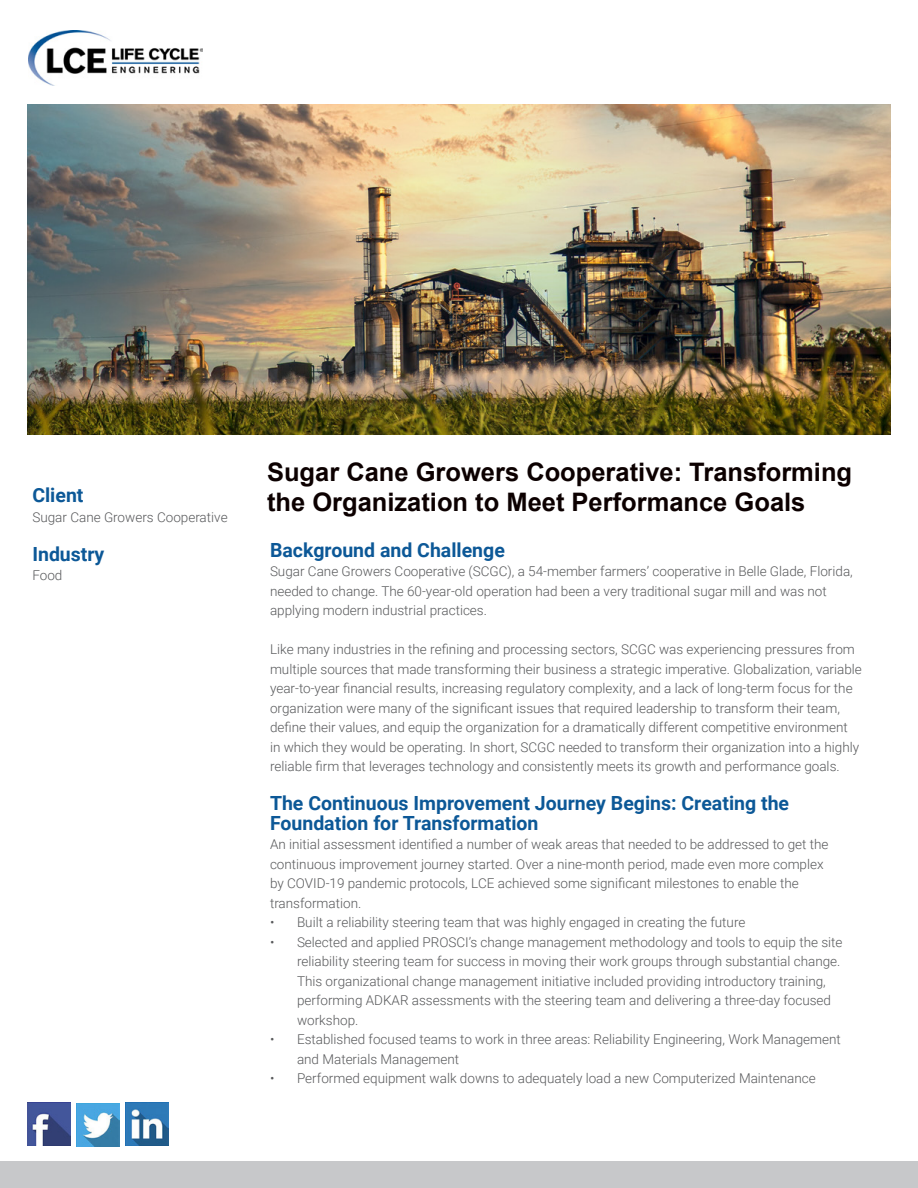
<style>
.page{position:relative;width:918px;height:1188px;background:#fff}
.page>*{position:absolute;margin:0;border:0;box-sizing:border-box;transform-origin:0 0}
.t1{font:700 25.5px/30px "Arial";color:#0c0000}
.t2{font:700 19.5px/19.5px "Roboto";color:#0c5897}
.t3{font:300 13.5px/19.5px "Roboto";color:#58595b}
</style>
<div class="page">
<img style="left:27px;top:104px;width:864px;height:331px">
<div style="left:0;top:1161px;width:918px;height:27px;background:#c7c8ca"></div>
<img style="left:27px;top:1103px;width:43px;height:43px">
<img style="left:76px;top:1103px;width:43px;height:44px">
<img style="left:125px;top:1103px;width:44px;height:43px">
<img style="left:29px;top:30px;width:174px;height:55px">
<h2 class="t2" style="left:32px;top:485px;width:53px">Client</h2>
<p class="t3" style="left:32px;top:507px;width:197px">Sugar Cane Growers Cooperative</p>
<h2 class="t2" style="left:32px;top:544px;width:74px">Industry</h2>
<p class="t3" style="left:32px;top:565px;width:32px">Food</p>
<h1 class="t1" style="left:267px;top:457px;width:587px">Sugar Cane Growers Cooperative: Transforming the Organization to Meet Performance Goals</h1>
<h2 class="t2" style="left:270px;top:539px;width:236px">Background and Challenge</h2>
<p class="t3" style="left:270px;top:561px;width:584px">Sugar Cane Growers Cooperative (SCGC), a 54-member farmers’ cooperative in Belle Glade, Florida, needed to change. The 60-year-old operation had been a very traditional sugar mill and was not applying modern industrial practices.</p>
<p class="t3" style="left:270px;top:639px;width:593px">Like many industries in the refining and processing sectors, SCGC was experiencing pressures from multiple sources that made transforming their business a strategic imperative. Globalization, variable year-to-year financial results, increasing regulatory complexity, and a lack of long-term focus for the organization were many of the significant issues that required leadership to transform their team, define their values, and equip the organization for a dramatically different competitive environment<br>in which they would be operating. In short, SCGC needed to transform their organization into a highly reliable firm that leverages technology and consistently meets its growth and performance goals.</p>
<h2 class="t2" style="left:270px;top:793px;width:521px">The Continuous Improvement Journey Begins: Creating the<br>Foundation for Transformation</h2>
<p class="t3" style="left:270px;top:834px;width:560px">An initial assessment identified a number of weak areas that needed to be addressed to get the continuous improvement journey started. Over a nine-month period, made even more complex by COVID-19 pandemic protocols, LCE achieved some significant milestones to enable the transformation.</p>
<p class="t3" style="left:270px;top:912px;width:477px">• Built a reliability steering team that was highly engaged in creating the future</p>
<p class="t3" style="left:297px;top:932px;width:547px;text-indent:-27px">• Selected and applied PROSCI’s change management methodology and tools to equip the site reliability steering team for success in moving their work groups through substantial change.<br>This organizational change management initiative included providing introductory training, performing ADKAR assessments with the steering team and delivering a three-day focused workshop.</p>
<p class="t3" style="left:297px;top:1029px;width:545px;text-indent:-27px">• Established focused teams to work in three areas: Reliability Engineering, Work Management and Materials Management</p>
<p class="t3" style="left:270px;top:1068px;width:547px">• Performed equipment walk downs to adequately load a new Computerized Maintenance</p>
</div>
